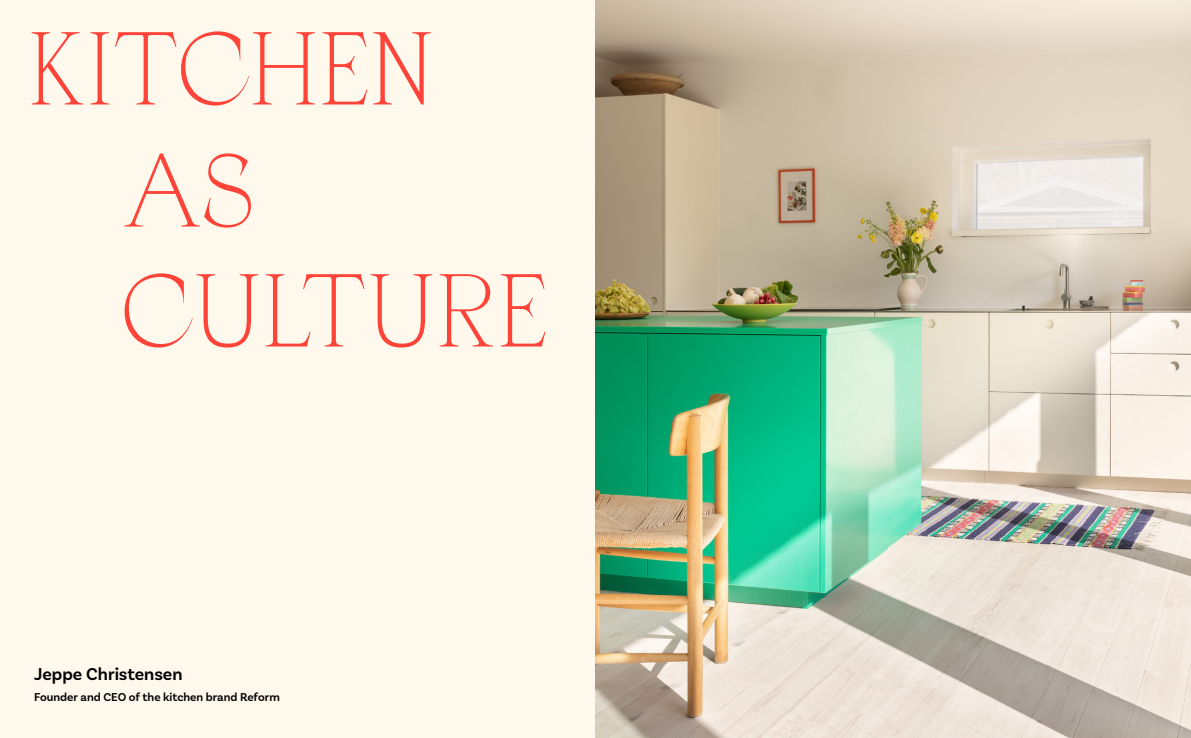
<style>
.page{position:relative;width:1191px;height:738px;background:#fff}
.page>*{position:absolute;margin:0;border:0;box-sizing:border-box;transform-origin:0 0}
.t1{font:95px/120.8px "AT Apoc Revelations";letter-spacing:-.035em;color:#fe4338}
.t2{font:600 18px "Basic Sans";color:#000}
.t3{font:600 12px "Basic Sans";color:#000}
</style>
<div class="page">
<div style="left:0;top:0;width:1191px;height:737px;background:#fff8ed"></div>
<img style="left:595px;top:0;width:596px;height:737px">
<h1 class="t1" style="left:120px;top:6px;width:432px;text-indent:-93px">KITCHEN<br>AS<br>CULTURE</h1>
<h2 class="t2" style="left:34px;top:662px;width:150px">Jeppe Christensen</h2>
<p class="t3" style="left:34px;top:689px;width:247px">Founder and CEO of the kitchen brand Reform</p>
</div>
